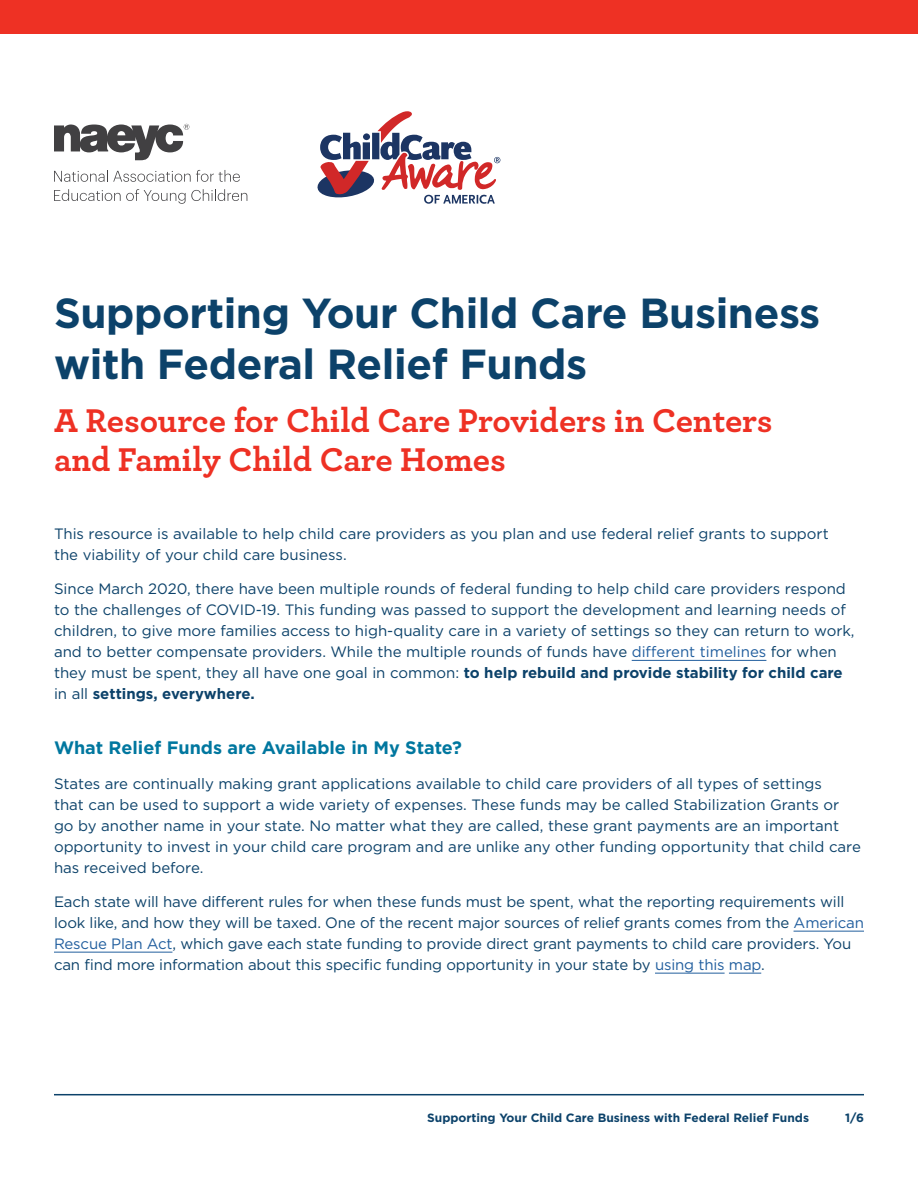
<style>
.page{position:relative;width:918px;height:1188px;background:#fff}
.page>*{position:absolute;margin:0;border:0;box-sizing:border-box;transform-origin:0 0}
.t1{font:700 42px/51px "Gotham";letter-spacing:-.01em;color:#0c426a}
.t2{font:700 34.5px/39px "Archer Pro";color:#ee3124}
.t3{font:700 18px "Gotham";color:#00779f}
.t4{font:15px/21px "Gotham";color:#0c426a}
.t5{font:700 12px "Gotham";color:#0c426a}
.s1{color:#215e9e}
.s2{font-weight:700}
</style>
<div class="page">
<div style="left:0;top:0;width:918px;height:33px;background:#ee3124"></div>
<hr style="left:54px;top:1094px;width:810px;height:1px;background:#0c426a">
<hr style="left:632px;top:660px;width:134px;height:1px;background:#215e9e">
<hr style="left:794px;top:931px;width:70px;height:1px;background:#215e9e">
<hr style="left:54px;top:952px;width:118px;height:1px;background:#215e9e">
<hr style="left:655px;top:973px;width:70px;height:1px;background:#215e9e">
<hr style="left:729px;top:973px;width:32px;height:1px;background:#215e9e">
<svg style="left:318px;top:111px;width:182px;height:93px"></svg>
<svg style="left:54px;top:124px;width:135px;height:36px"></svg>
<svg style="left:54px;top:170px;width:186px;height:12px"></svg>
<svg style="left:54px;top:189px;width:193px;height:15px"></svg>
<h1 class="t1" style="left:54px;top:288px;width:768px">Supporting Your Child Care Business with Federal Relief Funds</h1>
<h2 class="t2" style="left:54px;top:398px;width:720px">A Resource for Child Care Providers in Centers and Family Child Care Homes</h2>
<p class="t4" style="left:54px;top:523px;width:776px">This resource is available to help child care providers as you plan and use federal relief grants to support the viability of your child care business.</p>
<p class="t4" style="left:54px;top:578px;width:802px">Since March 2020, there have been multiple rounds of federal funding to help child care providers respond to the challenges of COVID-19. This funding was passed to support the development and learning needs of children, to give more families access to high-quality care in a variety of settings so they can return to work, and to better compensate providers. While the multiple rounds of funds have <span class="s1">different timelines</span> for when they must be spent, they all have one goal in common: <span class="s2">to help rebuild and provide stability for child care </span>in all <span class="s2">settings, everywhere.</span></p>
<p class="t3" style="left:54px;top:736px;width:410px">What Relief Funds are Available in My State?</p>
<p class="t4" style="left:54px;top:773px;width:808px">States are continually making grant applications available to child care providers of all types of settings<br>that can be used to support a wide variety of expenses. These funds may be called Stabilization Grants or go by another name in your state. No matter what they are called, these grant payments are an important opportunity to invest in your child care program and are unlike any other funding opportunity that child care has received before.</p>
<p class="t4" style="left:54px;top:891px;width:812px">Each state will have different rules for when these funds must be spent, what the reporting requirements will look like, and how they will be taxed. One of the recent major sources of relief grants comes from the <span class="s1">American Rescue Plan Act</span>, which gave each state funding to provide direct grant payments to child care providers. You can find more information about this specific funding opportunity in your state by <span class="s1">using this map</span>.</p>
<p class="t5" style="left:427px;top:1110px;width:383px">Supporting Your Child Care Business with Federal Relief Funds</p>
<p class="t5" style="left:845px;top:1110px;width:20px">1/6</p>
</div>
